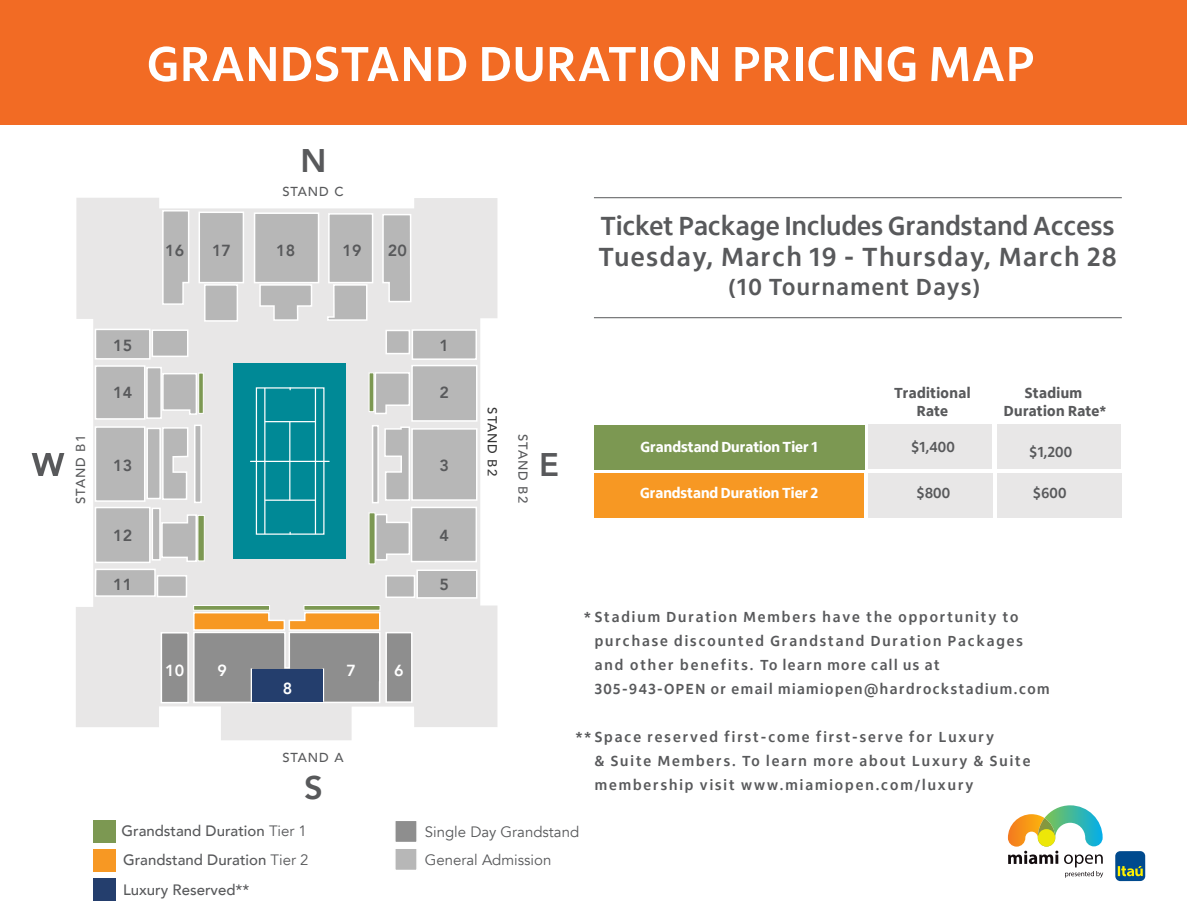
<style>
.page{position:relative;width:1188px;height:918px;background:#fff}
.page>*{position:absolute;margin:0;border:0;box-sizing:border-box;transform-origin:0 0}
.t1{font:700 50.25px "Itau Display";letter-spacing:.025em;color:#fff}
.t2{font:800 32.7px "Avenir";color:#58595b}
.t3{font:800 32.7px "Avenir";color:#333}
.t4{font:700 27px/31px "Itau Display";letter-spacing:.01em;color:#58595b}
.t5{font:700 24px "Itau Display";letter-spacing:.06em;color:#58595b}
.t6{font:800 16.05px "Avenir";color:#58595b}
.t7{font:800 16.05px "Avenir";color:#fff}
.t8{font:700 15px/24px "Itau Display";letter-spacing:.13em;color:#58595b}
.t9{font:500 15px/29.8px "Avenir";color:#58595b}
.t10{font:800 15px "Itau Display";color:#fff}
.t11{font:800 15px/18px "Itau Display";letter-spacing:.025em;color:#58595b;text-align:center}
.t12{font:15px/27.9px "Avenir";color:#58595b}
.t13{font:500 13.05px "Avenir";letter-spacing:.075em;color:#58595b}
.t14{font:500 13.05px "Avenir";letter-spacing:.075em;color:#333}
.s1{color:#fff}
.s2{color:#58595b}
.s3{font-size:16.5px}
.s4{font-weight:400}
</style>
<div class="page">
<div style="left:0;top:0;width:1186px;height:124px;background:#f26b24"></div>
<div style="left:868px;top:424px;width:124px;height:45px;background:#e8e7e7"></div>
<div style="left:868px;top:474px;width:124px;height:44px;background:#e8e7e7"></div>
<div style="left:997px;top:424px;width:124px;height:45px;background:#e8e7e7"></div>
<div style="left:997px;top:474px;width:124px;height:44px;background:#e8e7e7"></div>
<div style="left:594px;top:425px;width:270px;height:45px;background:#7c9852"></div>
<div style="left:594px;top:473px;width:270px;height:45px;background:#f79823"></div>
<hr style="left:594px;top:197px;width:528px;height:1px;background:#58595b">
<hr style="left:594px;top:317px;width:528px;height:1px;background:#58595b">
<div style="left:93px;top:849px;width:22px;height:22px;background:#f79823"></div>
<div style="left:93px;top:879px;width:22px;height:22px;background:#243e6d"></div>
<div style="left:394px;top:820px;width:24px;height:23px;background:#8e8e8e;border:2px solid #fff"></div>
<div style="left:394px;top:847px;width:24px;height:24px;background:#b7b7b7;border:2px solid #fff"></div>
<div style="left:93px;top:820px;width:22px;height:22px;background:#7c9852"></div>
<svg style="left:76px;top:198px;width:421px;height:542px;fill:#e8e7e7"></svg>
<div style="left:157px;top:575px;width:30px;height:22px;background:#b7b7b7;border:2px solid #fff"></div>
<div style="left:152px;top:508px;width:8px;height:52px;background:#b7b7b7"></div>
<div style="left:152px;top:508px;width:9px;height:53px;border:2px solid #fff"></div>
<div style="left:95px;top:508px;width:55px;height:54px;background:#b7b7b7"></div>
<div style="left:95px;top:507px;width:56px;height:56px;border:2px solid #fff"></div>
<div style="left:95px;top:569px;width:60px;height:27px;background:#b7b7b7"></div>
<div style="left:95px;top:569px;width:61px;height:28px;border:2px solid #fff"></div>
<svg style="left:160px;top:514px;width:38px;height:49px;background:#ccc"></svg>
<div style="left:198px;top:515px;width:7px;height:46px;background:#7c9852;border:1px solid #fff"></div>
<svg style="left:194px;top:425px;width:8px;height:78px"></svg>
<div style="left:95px;top:426px;width:50px;height:76px;background:#b7b7b7;border:2px solid #fff"></div>
<div style="left:146px;top:428px;width:15px;height:71px;background:#b7b7b7;border:2px solid #fff"></div>
<svg style="left:161px;top:426px;width:28px;height:75px;background:#cbcbcb"></svg>
<svg style="left:198px;top:373px;width:6px;height:41px"></svg>
<div style="left:95px;top:365px;width:50px;height:55px;background:#b7b7b7;border:2px solid #fff"></div>
<div style="left:146px;top:367px;width:16px;height:52px;background:#b7b7b7;border:2px solid #fff"></div>
<svg style="left:161px;top:372px;width:37px;height:44px;background:#c9c9c9"></svg>
<div style="left:95px;top:329px;width:56px;height:31px;background:#b7b7b7;border:2px solid #fff"></div>
<div style="left:152px;top:329px;width:36px;height:28px;background:#b7b7b7;border:2px solid #fff"></div>
<div style="left:204px;top:284px;width:34px;height:38px;background:#b7b7b7;border:2px solid #fff"></div>
<svg style="left:161px;top:209px;width:29px;height:97px;background:#c6c5c5"></svg>
<div style="left:199px;top:212px;width:45px;height:71px;background:#b7b7b7;border:2px solid #fff"></div>
<div style="left:254px;top:212px;width:65px;height:71px;background:#b7b7b7;border:2px solid #fff"></div>
<div style="left:328px;top:213px;width:45px;height:70px;background:#b7b7b7;border:2px solid #fff"></div>
<svg style="left:259px;top:283px;width:54px;height:39px;background:#ccc"></svg>
<svg style="left:326px;top:283px;width:42px;height:39px;background:#cbcbcb"></svg>
<svg style="left:382px;top:213px;width:30px;height:90px;background:#c4c4c4"></svg>
<div style="left:385px;top:330px;width:25px;height:24px;background:#b7b7b7;border:2px solid #fff"></div>
<svg style="left:369px;top:372px;width:5px;height:40px"></svg>
<div style="left:412px;top:329px;width:65px;height:31px;background:#b7b7b7;border:2px solid #fff"></div>
<div style="left:411px;top:365px;width:67px;height:57px;background:#b7b7b7;border:2px solid #fff"></div>
<div style="left:411px;top:428px;width:67px;height:73px;background:#b7b7b7;border:2px solid #fff"></div>
<svg style="left:372px;top:425px;width:7px;height:78px"></svg>
<svg style="left:374px;top:371px;width:37px;height:44px;background:#cacaca"></svg>
<svg style="left:383px;top:426px;width:28px;height:76px;background:#cdcdcd"></svg>
<svg style="left:369px;top:512px;width:6px;height:52px"></svg>
<svg style="left:374px;top:513px;width:37px;height:48px;background:#cbcbca"></svg>
<div style="left:411px;top:507px;width:66px;height:55px;background:#b7b7b7;border:2px solid #fff"></div>
<div style="left:416px;top:570px;width:62px;height:29px;background:#b7b7b7;border:2px solid #fff"></div>
<div style="left:385px;top:575px;width:30px;height:23px;background:#b7b7b7;border:2px solid #fff"></div>
<svg style="left:193px;top:605px;width:77px;height:6px"></svg>
<svg style="left:304px;top:605px;width:76px;height:6px"></svg>
<div style="left:161px;top:632px;width:28px;height:71px;background:#8e8e8e;border:2px solid #fff"></div>
<div style="left:385px;top:632px;width:28px;height:71px;background:#8e8e8e;border:2px solid #fff"></div>
<div style="left:234px;top:363px;width:112px;height:196px;background:#008996"></div>
<div style="left:256px;top:387px;width:69px;height:148px;border:1px solid #fff"></div>
<hr style="left:264px;top:388px;width:1px;height:146px;background:#fff">
<hr style="left:315px;top:388px;width:1px;height:146px;background:#fff">
<hr style="left:265px;top:500px;width:51px;height:1px;background:#fff">
<hr style="left:265px;top:421px;width:50px;height:1px;background:#fff">
<hr style="left:251px;top:461px;width:78px;height:1px;background:#fff">
<hr style="left:289px;top:422px;width:1px;height:78px;background:#fff">
<svg style="left:1008px;top:805px;width:95px;height:73px"></svg>
<div style="left:1115px;top:851px;width:30px;height:30px;background:#004a8e;border-radius:5px"></div>
<svg style="left:1118px;top:866px;width:25px;height:10px"></svg>
<svg style="left:192px;top:611px;width:189px;height:93px;background:#af9f8b"></svg>
<hr style="left:251px;top:668px;width:1px;height:34px;background:#fff">
<hr style="left:323px;top:668px;width:1px;height:34px;background:#fff">
<div style="left:252px;top:669px;width:70px;height:33px;background:#243e6d"></div>
<h1 class="t1" style="left:147px;top:35px;width:889px">GRANDSTAND DURATION PRICING MAP</h1>
<p class="t6" style="left:113px;top:332px;width:20px">15</p>
<p class="t6" style="left:113px;top:380px;width:20px">14</p>
<p class="t6" style="left:165px;top:238px;width:20px">16</p>
<p class="t6" style="left:212px;top:238px;width:20px">17</p>
<h2 class="t2" style="left:300px;top:135px;width:28px">N</h2>
<p class="t13" style="left:282px;top:180px;width:63px">STAND C</p>
<p class="t6" style="left:276px;top:238px;width:20px">18</p>
<p class="t6" style="left:343px;top:238px;width:20px">19</p>
<p class="t6" style="left:388px;top:238px;width:20px">20</p>
<p class="t6" style="left:439px;top:332px;width:11px">1</p>
<p class="t6" style="left:439px;top:380px;width:11px">2</p>
<p class="t14" style="left:504px;top:407px;width:70px;rotate:90deg">STAND B2</p>
<p class="t13" style="left:69px;top:504px;width:70px;rotate:-90deg">STAND B1</p>
<p class="t13" style="left:534px;top:434px;width:70px;rotate:90deg">STAND B2</p>
<h2 class="t3" style="left:32px;top:439px;width:34px">W</h2>
<h2 class="t2" style="left:539px;top:439px;width:21px">E</h2>
<p class="t6" style="left:114px;top:450px;width:20px">13</p>
<p class="t6" style="left:113px;top:453px;width:20px">13</p>
<p class="t6" style="left:439px;top:453px;width:11px">3</p>
<p class="t6" style="left:114px;top:521px;width:20px">12</p>
<p class="t6" style="left:113px;top:523px;width:20px">12</p>
<p class="t6" style="left:439px;top:523px;width:11px">4</p>
<p class="t6" style="left:113px;top:572px;width:20px">11</p>
<p class="t6" style="left:439px;top:572px;width:11px">5</p>
<p class="t7" style="left:165px;top:658px;width:20px">10</p>
<p class="t7" style="left:394px;top:658px;width:11px">6</p>
<p class="t7" style="left:283px;top:676px;width:11px">8</p>
<p class="t6" style="left:205px;top:659px;width:24px">9<span class="s1">9</span></p>
<p class="t7" style="left:346px;top:658px;width:21px">7<span class="s2">7</span></p>
<p class="t13" style="left:282px;top:746px;width:63px">STAND A</p>
<h2 class="t2" style="left:304px;top:762px;width:20px">S</h2>
<h3 class="t4" style="left:598px;top:210px;width:519px">Ticket Package Includes Grandstand Access<br>Tuesday, March 19 - Thursday, March 28</h3>
<h3 class="t5" style="left:729px;top:273px;width:253px">(10 Tournament Days)</h3>
<p class="t11" style="left:894px;top:384px;width:78px">Traditional<br>Rate</p>
<p class="t11" style="left:1004px;top:384px;width:104px">Stadium<br>Duration Rate*</p>
<p class="t10" style="left:641px;top:438px;width:179px">Grandstand Duration Tier 1</p>
<p class="t8" style="left:911px;top:435px;width:45px">$1,400</p>
<p class="t10" style="left:640px;top:485px;width:180px">Grandstand Duration Tier 2</p>
<p class="t8" style="left:1029px;top:440px;width:44px">$1,200</p>
<p class="t8" style="left:917px;top:481px;width:35px">$800</p>
<p class="t8" style="left:1033px;top:481px;width:35px">$600</p>
<p class="t8" style="left:584px;top:605px;width:436px"><span class="s3">*</span>Stadium Duration Members have the opportunity to</p>
<p class="t8" style="left:595px;top:629px;width:456px">purchase discounted Grandstand Duration Packages and other benefits. To learn more call us at<br>305-943-OPEN or email miamiopen@hardrockstadium.com</p>
<p class="t8" style="left:576px;top:725px;width:420px"><span class="s3">**</span>Space reserved first-come first-serve for Luxury</p>
<p class="t8" style="left:595px;top:749px;width:437px">&amp; Suite Members. To learn more about Luxury &amp; Suite membership visit www.miamiopen.com/luxury</p>
<p class="t9" style="left:121px;top:816px;width:187px">Grandstand Duration <span class="s4">Tier 1</span></p>
<p class="t9" style="left:123px;top:844px;width:187px">Grandstand Duration <span class="s4">Tier 2<br></span>Luxury Reserved**</p>
<p class="t12" style="left:425px;top:818px;width:156px">Single Day Grandstand<br>General Admission</p>
</div>
